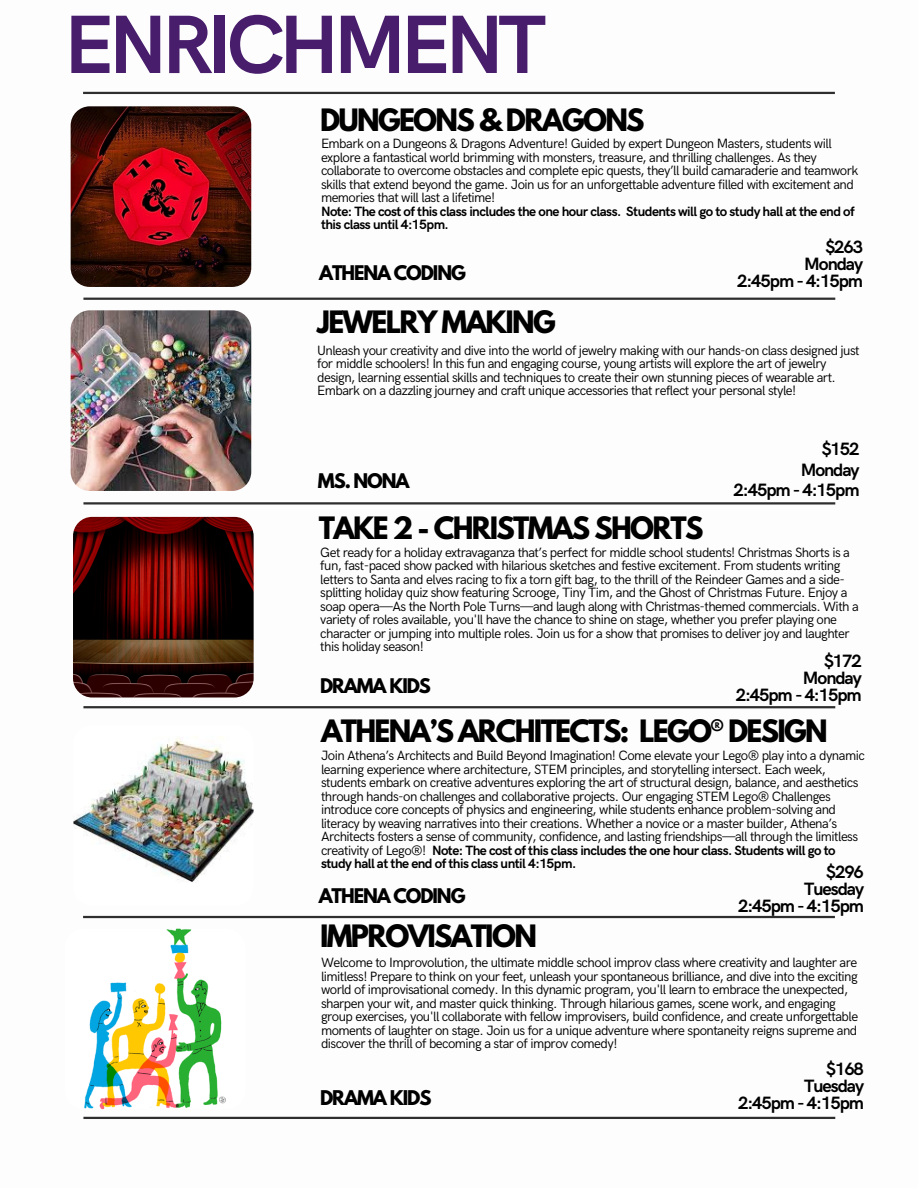
<style>
.page{position:relative;width:918px;height:1188px;background:#fff}
.page>*{position:absolute;margin:0;border:0;box-sizing:border-box;transform-origin:0 0}
.t1{font:700 82.95px "HK Grotesk";letter-spacing:-.07em;color:#481e6c}
.t2{font:700 27.3px "League Spartan";letter-spacing:-.06em;color:#000}
.t3{font:700 18px "League Spartan";letter-spacing:-.06em;color:#000}
.t4{font:700 17.85px/16.8px "HK Grotesk";letter-spacing:-.06em;color:#000;text-align:right}
.t5{font:700 17.85px "League Spartan";letter-spacing:-.06em;color:#000}
.t6{font:13.5px/13.5px "HK Grotesk";letter-spacing:-.04em;color:#000}
.t7{font:700 13.5px/13.5px "HK Grotesk";letter-spacing:-.04em;color:#000}
.s1{font-weight:700}
</style>
<div class="page">
<hr style="left:83px;top:916px;width:752px;height:2px;background:#2e2e2e">
<hr style="left:83px;top:298px;width:752px;height:2px;background:#2e2e2e">
<hr style="left:83px;top:502px;width:752px;height:3px;background:#2e2e2e">
<img style="left:71px;top:310px;width:180px;height:181px;border-radius:19px">
<hr style="left:83px;top:1117px;width:752px;height:2px;background:#2e2e2e">
<img style="left:71px;top:106px;width:180px;height:181px;border-radius:19px">
<img style="left:73px;top:517px;width:181px;height:181px;border-radius:19px">
<hr style="left:83px;top:92px;width:752px;height:2px;background:#2e2e2e">
<hr style="left:83px;top:706px;width:752px;height:2px;background:#2e2e2e">
<img style="left:65px;top:929px;width:181px;height:180px;border-radius:19px">
<img style="left:73px;top:725px;width:181px;height:181px;border-radius:19px">
<h1 class="t1" style="left:64px;top:-2px;width:484px">ENRICHMENT</h1>
<p class="t2" style="left:320px;top:106px;width:326px">DUNGEONS &amp; DRAGONS</p>
<h3 class="t6" style="left:321px;top:137px;width:539px">Embark on a Dungeons &amp; Dragons Adventure! Guided by expert Dungeon Masters, students will explore a fantastical world brimming with monsters, treasure, and thrilling challenges. As they collaborate to overcome obstacles and complete epic quests, they’ll build camaraderie and teamwork skills that extend beyond the game. Join us for an unforgettable adventure filled with excitement and memories that will last a lifetime!</h3>
<h4 class="t7" style="left:321px;top:205px;width:535px">Note: The cost of this class includes the one hour class. Students will go to study hall at the end of this class until 4:15pm.</h4>
<p class="t4" style="left:804px;top:239px;width:60px">$263<br>Monday</p>
<h2 class="t5" style="left:319px;top:264px;width:148px">ATHENA CODING</h2>
<p class="t4" style="left:737px;top:273px;width:127px">2:45pm - 4:15pm</p>
<h4 class="t2" style="left:317px;top:308px;width:240px">JEWELRY MAKING</h4>
<h3 class="t6" style="left:317px;top:344px;width:544px">Unleash your creativity and dive into the world of jewelry making with our hands-on class designed just for middle schoolers! In this fun and engaging course, young artists will explore the art of jewelry design, learning essential skills and techniques to create their own stunning pieces of wearable art.<br>Embark on a dazzling journey and craft unique accessories that reflect your personal style!</h3>
<h2 class="t5" style="left:318px;top:472px;width:93px">MS. NONA</h2>
<p class="t4" style="left:801px;top:440px;width:60px;line-height:20.1px">$152<br>Monday</p>
<p class="t4" style="left:734px;top:482px;width:127px">2:45pm - 4:15pm</p>
<p class="t2" style="left:319px;top:515px;width:386px">TAKE 2 - CHRISTMAS SHORTS</p>
<h4 class="t6" style="left:320px;top:546px;width:540px">Get ready for a holiday extravaganza that’s perfect for middle school students! Christmas Shorts is a fun, fast-paced show packed with hilarious sketches and festive excitement. From students writing letters to Santa and elves racing to fix a torn gift bag, to the thrill of the Reindeer Games and a side&shy;splitting holiday quiz show featuring Scrooge, Tiny Tim, and the Ghost of Christmas Future. Enjoy a soap opera—As the North Pole Turns—and laugh along with Christmas-themed commercials. With a variety of roles available, you'll have the chance to shine on stage, whether you prefer playing one character or jumping into multiple roles. Join us for a show that promises to deliver joy and laughter this holiday season!</h4>
<h3 class="t5" style="left:320px;top:677px;width:112px">DRAMA KIDS</h3>
<p class="t4" style="left:736px;top:653px;width:127px">$172<br>Monday<br>2:45pm - 4:15pm</p>
<h2 class="t2" style="left:321px;top:717px;width:508px">ATHENA’S ARCHITECTS: LEGO® DESIGN</h2>
<p class="t6" style="left:321px;top:750px;width:545px">Join Athena’s Architects and Build Beyond Imagination! Come elevate your Lego® play into a dynamic learning experience where architecture, STEM principles, and storytelling intersect. Each week, students embark on creative adventures exploring the art of structural design, balance, and aesthetics through hands-on challenges and collaborative projects. Our engaging STEM Lego® Challenges introduce core concepts of physics and engineering, while students enhance problem-solving and literacy by weaving narratives into their creations. Whether a novice or a master builder, Athena’s Architects fosters a sense of community, confidence, and lasting friendships—all through the limitless creativity of Lego®! <span class="s1">Note: The cost of this class includes the one hour class. Students will go to study hall at the end of this class until 4:15pm.</span></p>
<h3 class="t4" style="left:738px;top:864px;width:127px">$296<br>Tuesday<br>2:45pm - 4:15pm</h3>
<h4 class="t5" style="left:319px;top:887px;width:148px">ATHENA CODING</h4>
<p class="t2" style="left:320px;top:922px;width:218px">IMPROVISATION</p>
<p class="t6" style="left:321px;top:956px;width:539px">Welcome to Improvolution, the ultimate middle school improv class where creativity and laughter are limitless! Prepare to think on your feet, unleash your spontaneous brilliance, and dive into the exciting world of improvisational comedy. In this dynamic program, you'll learn to embrace the unexpected, sharpen your wit, and master quick thinking. Through hilarious games, scene work, and engaging group exercises, you'll collaborate with fellow improvisers, build confidence, and create unforgettable moments of laughter on stage. Join us for a unique adventure where spontaneity reigns supreme and discover the thrill of becoming a star of improv comedy!</p>
<h4 class="t4" style="left:804px;top:1061px;width:61px">$168<br>Tuesday</h4>
<h3 class="t3" style="left:320px;top:1089px;width:113px">DRAMA KIDS</h3>
<h4 class="t4" style="left:738px;top:1095px;width:127px">2:45pm - 4:15pm</h4>
</div>
